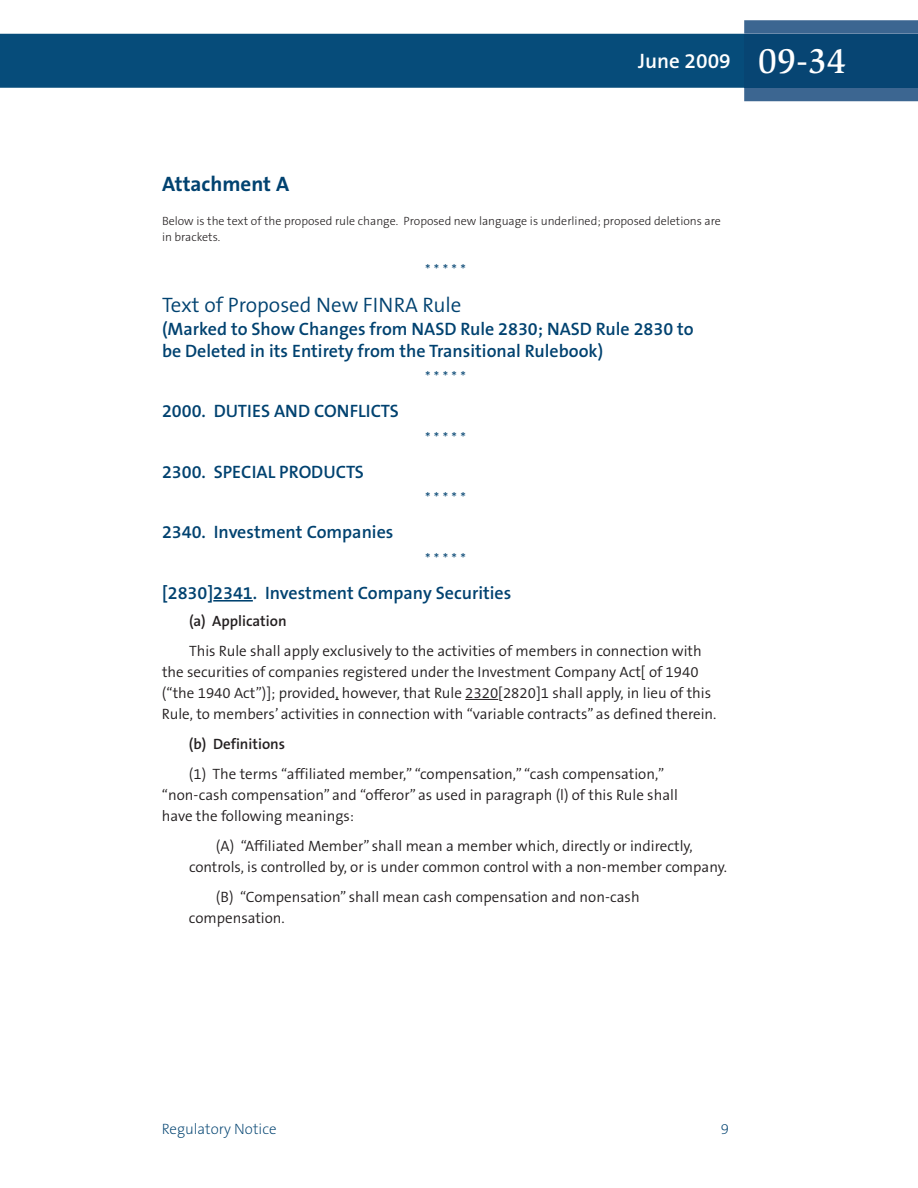
<style>
.page{position:relative;width:918px;height:1188px;background:#fff}
.page>*{position:absolute;margin:0;border:0;box-sizing:border-box;transform-origin:0 0}
.t1{font:300 21px "The Sans B4";color:#004270}
.t2{font:600 21px "The Sans B6";color:#fff}
.t3{font:700 21px "The Sans B7";color:#004270}
.t4{font:600 18px/21.6px "The Sans B6";color:#004270}
.t5{font:300 15px/21px "The Sans B4";color:#231f20}
.t6{font:600 15px "The Sans B6";color:#231f20}
.t7{font:300 15px "The Sans B4";color:#004270}
.t8{font:200 15px "The Sans B2";color:#004270}
.t9{font:300 12px/16.5px "The Sans B3";color:#231f20}
.s1{font-family:"Slimbach LT";font-weight:500;font-size:36px}
</style>
<div class="page">
<hr style="left:213px;top:600px;width:40px;height:2px;background:#004270">
<hr style="left:465px;top:699px;width:33px;height:1px;background:#231f20">
<div style="left:0;top:34px;width:744px;height:54px;background:#064c7a"></div>
<svg style="left:744px;top:20px;width:174px;height:81px;background:#3f6893"></svg>
<div style="left:744px;top:34px;width:174px;height:54px;background:#074573"></div>
<h1 class="t3" style="left:162px;top:173px;width:129px">Attachment A</h1>
<h1 class="t2" style="left:638px;top:50px;width:210px">June 2009 <span class="s1">09-34</span></h1>
<p class="t9" style="left:162px;top:213px;width:560px">Below is the text of the proposed rule change. Proposed new language is underlined; proposed deletions are in brackets.</p>
<p class="t7" style="left:425px;top:262px;width:42px">*****</p>
<h1 class="t1" style="left:162px;top:294px;width:301px">Text of Proposed New FINRA Rule</h1>
<p class="t4" style="left:162px;top:319px;width:533px">(Marked to Show Changes from NASD Rule 2830; NASD Rule 2830 to be Deleted in its Entirety from the Transitional Rulebook)</p>
<p class="t7" style="left:425px;top:369px;width:42px">*****</p>
<p class="t4" style="left:162px;top:401px;width:238px">2000. DUTIES AND CONFLICTS</p>
<p class="t7" style="left:425px;top:430px;width:42px">*****</p>
<p class="t4" style="left:162px;top:461px;width:204px">2300. SPECIAL PRODUCTS</p>
<p class="t7" style="left:425px;top:490px;width:42px">*****</p>
<p class="t4" style="left:162px;top:522px;width:233px">2340. Investment Companies</p>
<p class="t7" style="left:425px;top:551px;width:42px">*****</p>
<p class="t4" style="left:162px;top:583px;width:351px">[2830]2341. Investment Company Securities</p>
<p class="t6" style="left:189px;top:613px;width:99px">(a) Application</p>
<p class="t5" style="left:162px;top:641px;width:556px;text-indent:27px">This Rule shall apply exclusively to the activities of members in connection with the securities of companies registered under the Investment Company Act[ of 1940 (“the 1940 Act”)]; provided, however, that Rule 2320[2820]1 shall apply, in lieu of this Rule, to members’ activities in connection with “variable contracts” as defined therein.</p>
<p class="t6" style="left:189px;top:736px;width:98px">(b) Definitions</p>
<p class="t5" style="left:162px;top:764px;width:517px;text-indent:27px">(1) The terms “affiliated member,” “compensation,” “cash compensation,” “non-cash compensation” and “offeror” as used in paragraph (l) of this Rule shall have the following meanings:</p>
<p class="t5" style="left:189px;top:836px;width:539px;text-align:center">(A) “Affiliated Member” shall mean a member which, directly or indirectly,<br>controls, is controlled by, or is under common control with a non-member company.</p>
<p class="t5" style="left:189px;top:887px;width:452px;text-indent:27px">(B) “Compensation” shall mean cash compensation and non-cash compensation.</p>
<p class="t8" style="left:162px;top:1121px;width:116px">Regulatory Notice</p>
<p class="t8" style="left:721px;top:1121px;width:10px">9</p>
</div>
